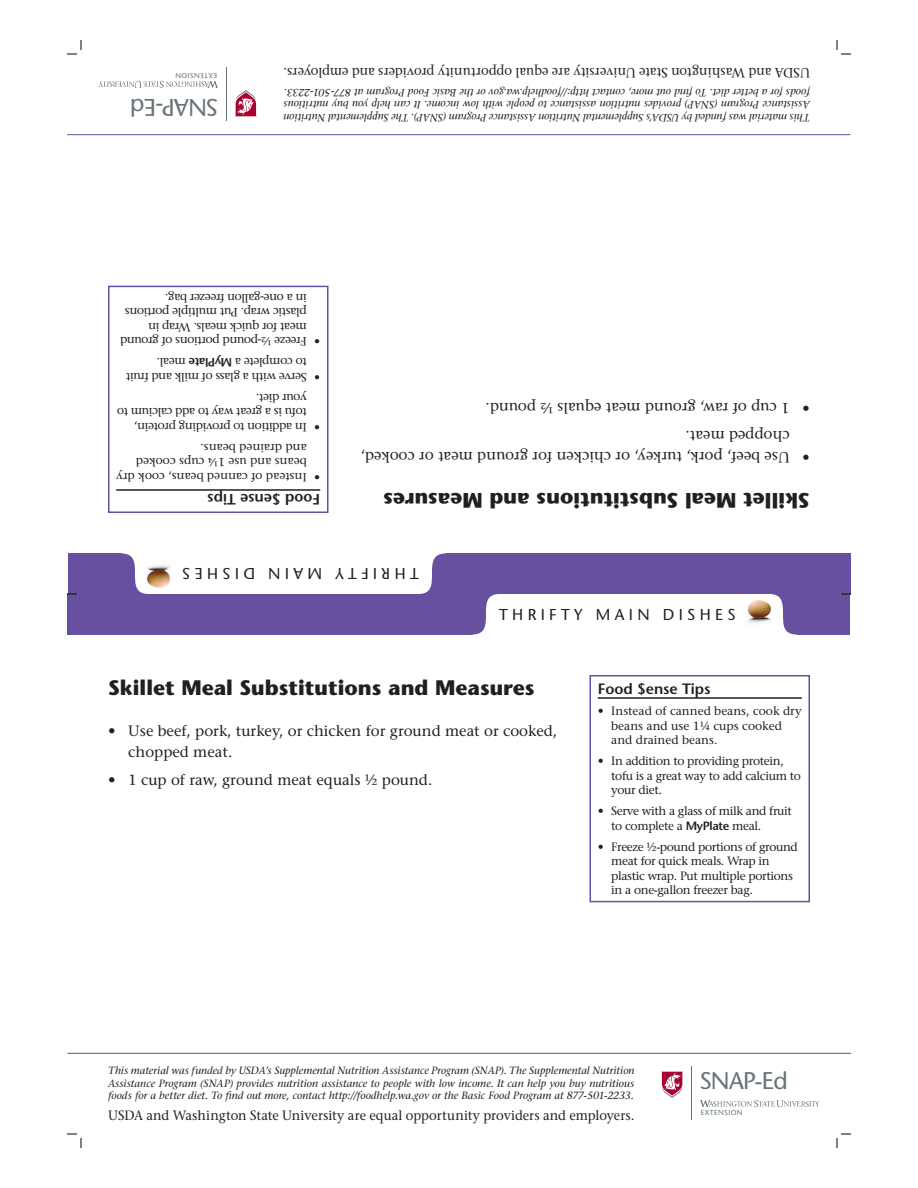
<style>
.page{position:relative;width:918px;height:1188px;background:#fff}
.page>*{position:absolute;margin:0;border:0;box-sizing:border-box;transform-origin:0 0}
.t1{font:500 24.15px "Stone Sans Std";letter-spacing:-.025em;color:#687379}
.t2{font:700 21px "Stone Sans Std";color:#231f20}
.t3{font:500 15.75px "Stone Sans Std";letter-spacing:.275em;color:#231f20}
.t4{font:500 15px/21px "Stone Serif Std";color:#231f20}
.t5{font:600 15px "Stone Sans Std";color:#231f20}
.t6{font:500 13.5px "Stone Serif Std";letter-spacing:-.005em;color:#231f20;scale:.96 1}
.t7{font:500 12px/14.4px "Stone Serif Std";letter-spacing:-.03em;color:#231f20}
.t8{font:500 12px/14.4px "Stone Serif Std";color:#231f20}
.t9{font:italic 500 10.5px/12.6px "Stone Serif Std";color:#231f20;text-align:justify}
.t10{font:500 7.35px "Stone Sans Std";letter-spacing:.05em;color:#687379}
.s1{font-family:"Stone Sans Std";font-weight:600}
</style>
<div class="page">
<div style="left:68px;top:594px;width:782px;height:40px;background:#6850a1"></div>
<svg style="left:472px;top:594px;width:324px;height:41px;background:#f1eff6"></svg>
<img style="left:743px;top:601px;width:34px;height:32px">
<hr style="left:598px;top:697px;width:204px;height:2px;background:#231f20">
<div style="left:590px;top:675px;width:220px;height:227px;border:2px solid #6850a1"></div>
<hr style="left:68px;top:1053px;width:782px;height:1px;background:#6850a1">
<hr style="left:692px;top:1066px;width:1px;height:54px;background:#687379">
<svg style="left:661px;top:1072px;width:22px;height:26px"></svg>
<svg style="left:700px;top:1100px;width:119px;height:7px"></svg>
<div style="left:68px;top:554px;width:782px;height:40px;background:#6850a1"></div>
<svg style="left:122px;top:553px;width:324px;height:41px;background:#f1eff6"></svg>
<img style="left:141px;top:555px;width:34px;height:32px">
<hr style="left:116px;top:489px;width:204px;height:2px;background:#231f20">
<div style="left:108px;top:286px;width:220px;height:227px;border:2px solid #6850a1"></div>
<hr style="left:68px;top:134px;width:782px;height:1px;background:#6850a1">
<hr style="left:226px;top:68px;width:1px;height:54px;background:#687379">
<svg style="left:235px;top:90px;width:22px;height:26px"></svg>
<svg style="left:99px;top:81px;width:119px;height:7px"></svg>
<svg style="left:68px;top:40px;width:14px;height:15px"></svg>
<svg style="left:836px;top:40px;width:14px;height:15px"></svg>
<svg style="left:68px;top:593px;width:10px;height:2px"></svg>
<svg style="left:68px;top:1133px;width:14px;height:15px"></svg>
<svg style="left:840px;top:593px;width:10px;height:2px"></svg>
<svg style="left:836px;top:1133px;width:14px;height:15px"></svg>
<p class="t10" style="left:217px;top:80px;width:43px;rotate:-180deg">EXTENSION</p>
<p class="t1" style="left:219px;top:122px;width:90px;rotate:-180deg">SNAP-Ed</p>
<p class="t6" style="left:810px;top:80px;width:550px;rotate:-180deg">USDA and Washington State University are equal opportunity providers and employers.</p>
<p class="t9" style="left:810px;top:124px;width:528px;rotate:-180deg">This material was funded by USDA’s Supplemental Nutrition Assistance Program (SNAP). The Supplemental Nutrition Assistance Program (SNAP) provides nutrition assistance to people with low income. It can help you buy nutritious foods for a better diet. To find out more, contact http://foodhelp.wa.gov or the Basic Food Program at 877-501-2233.</p>
<p class="t7" style="left:307px;top:334px;width:183px;rotate:-180deg">meat for quick meals. Wrap in plastic wrap. Put multiple portions in a one-gallon freezer bag.</p>
<p class="t7" style="left:307px;top:373px;width:188px;line-height:21.1px;rotate:-180deg">to complete a <span class="s1">MyPlate</span> meal.<br>Freeze ½-pound portions of ground</p>
<p class="t7" style="left:320px;top:348px;width:7px;rotate:-180deg">•</p>
<p class="t7" style="left:307px;top:384px;width:182px;rotate:-180deg">Serve with a glass of milk and fruit</p>
<p class="t7" style="left:320px;top:384px;width:7px;rotate:-180deg">•</p>
<p class="t7" style="left:307px;top:420px;width:191px;rotate:-180deg">tofu is a great way to add calcium to your diet.</p>
<p class="t7" style="left:307px;top:434px;width:174px;rotate:-180deg">In addition to providing protein,</p>
<p class="t7" style="left:320px;top:434px;width:7px;rotate:-180deg">•</p>
<p class="t8" style="left:307px;top:470px;width:172px;rotate:-180deg">beans and use 1¼ cups cooked and drained beans.</p>
<p class="t8" style="left:307px;top:484px;width:192px;rotate:-180deg">Instead of canned beans, cook dry</p>
<p class="t7" style="left:320px;top:484px;width:7px;rotate:-180deg">•</p>
<p class="t5" style="left:320px;top:508px;width:114px;rotate:-180deg">Food $ense Tips</p>
<p class="t4" style="left:790px;top:450px;width:306px;line-height:27.8px;rotate:-180deg">chopped meat.<br>1 cup of raw, ground meat equals ½ pound.</p>
<p class="t4" style="left:810px;top:419px;width:9px;rotate:-180deg">•</p>
<p class="t4" style="left:790px;top:468px;width:430px;rotate:-180deg">Use beef, pork, turkey, or chicken for ground meat or cooked,</p>
<p class="t4" style="left:810px;top:468px;width:9px;rotate:-180deg">•</p>
<p class="t2" style="left:810px;top:513px;width:428px;rotate:-180deg">Skillet Meal Substitutions and Measures</p>
<p class="t3" style="left:419px;top:583px;width:238px;rotate:-180deg">THRIFTY MAIN DISHES</p>
<p class="t3" style="left:499px;top:605px;width:238px">THRIFTY MAIN DISHES</p>
<p class="t2" style="left:108px;top:675px;width:428px">Skillet Meal Substitutions and Measures</p>
<p class="t4" style="left:128px;top:720px;width:430px;text-indent:-20px">• Use beef, pork, turkey, or chicken for ground meat or cooked, chopped meat.</p>
<p class="t4" style="left:108px;top:769px;width:326px">• 1 cup of raw, ground meat equals ½ pound.</p>
<p class="t5" style="left:598px;top:680px;width:114px">Food $ense Tips</p>
<p class="t8" style="left:611px;top:704px;width:192px;text-indent:-14px">• Instead of canned beans, cook dry beans and use 1¼ cups cooked and drained beans.</p>
<p class="t7" style="left:611px;top:754px;width:191px;text-indent:-14px">• In addition to providing protein, tofu is a great way to add calcium to your diet.</p>
<p class="t7" style="left:611px;top:804px;width:182px;text-indent:-14px">• Serve with a glass of milk and fruit to complete a <span class="s1">MyPlate</span> meal.</p>
<p class="t7" style="left:611px;top:840px;width:188px;text-indent:-14px">• Freeze ½-pound portions of ground meat for quick meals. Wrap in plastic wrap. Put multiple portions in a one-gallon freezer bag.</p>
<p class="t9" style="left:108px;top:1064px;width:528px">This material was funded by USDA’s Supplemental Nutrition Assistance Program (SNAP). The Supplemental Nutrition Assistance Program (SNAP) provides nutrition assistance to people with low income. It can help you buy nutritious foods for a better diet. To find out more, contact http://foodhelp.wa.gov or the Basic Food Program at 877-501-2233.</p>
<p class="t6" style="left:108px;top:1108px;width:550px">USDA and Washington State University are equal opportunity providers and employers.</p>
<p class="t1" style="left:699px;top:1066px;width:90px">SNAP-Ed</p>
<p class="t10" style="left:701px;top:1108px;width:43px">EXTENSION</p>
</div>
